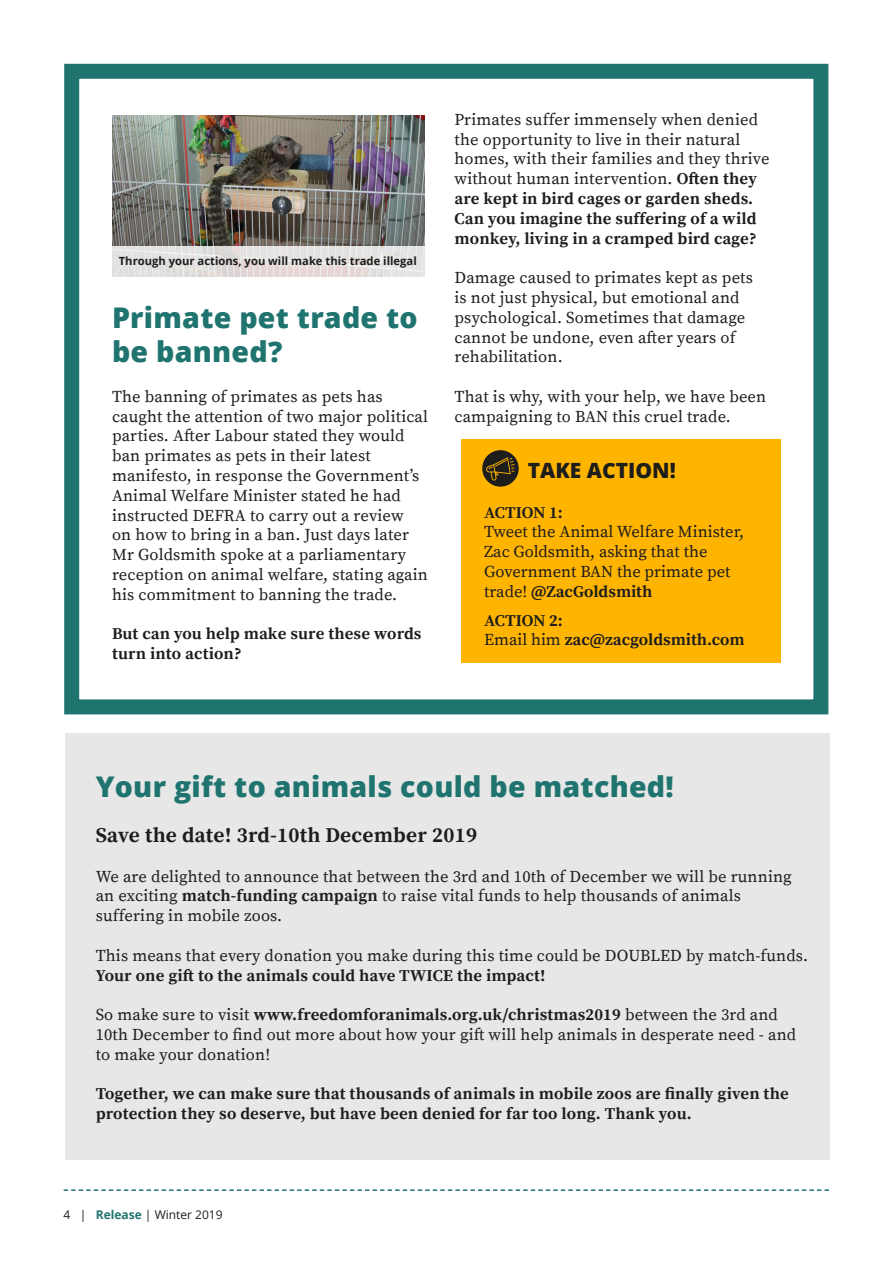
<style>
.page{position:relative;width:893px;height:1263px;background:#fff}
.page>*{position:absolute;margin:0;border:0;box-sizing:border-box;transform-origin:0 0}
.BODY{font:800 28.5px/34.2px "Open Sans";letter-spacing:.01em;color:#20746f}
.BODY-2{font:700 21px "Source Serif Pro";letter-spacing:.01em;color:#1d1d1b}
.t1{font:800 21px "Open Sans";color:#1d1d1b}
.BODY-3{font:16.5px/19.8px "Source Serif Pro";letter-spacing:.01em;color:#1d1d1b}
.BODY-4{font:700 16.5px/19.8px "Source Serif Pro";letter-spacing:.01em;color:#1d1d1b}
.t2{font:12px "Open Sans";color:#1d1d1b}
.t3{font:700 11.25px "Open Sans";color:#1d1d1b}
.s1{font-weight:700}
.s2{font-weight:400}
.s3{font-weight:700;color:#20746f}
</style>
<div class="page">
<svg style="left:64px;top:1189px;width:765px;height:2px"></svg>
<div style="left:65px;top:733px;width:764px;height:427px;background:#e7e7e7"></div>
<div style="left:461px;top:439px;width:319px;height:224px;background:#ffb400"></div>
<svg style="left:482px;top:450px;width:37px;height:37px"></svg>
<svg style="left:486px;top:457px;width:29px;height:24px"></svg>
<div style="left:64px;top:64px;width:764px;height:650px;border:15px solid #20746f"></div>
<img style="left:112px;top:116px;width:312px;height:130px">
<svg style="left:112px;top:246px;width:312px;height:31px;background:#e4e1e0"></svg>
<p class="t3" style="left:119px;top:253px;width:300px">Through your actions, you will make this trade illegal</p>
<p class="BODY" style="left:112px;top:299px;width:307px">Primate pet trade to be banned?</p>
<p class="BODY-3" style="left:112px;top:387px;width:318px">The banning of primates as pets has caught the attention of two major political parties. After Labour stated they would ban primates as pets in their latest manifesto, in response the Government’s Animal Welfare Minister stated he had instructed DEFRA to carry out a review<br>on how to bring in a ban. Just days later Mr Goldsmith spoke at a parliamentary reception on animal welfare, stating again his commitment to banning the trade.</p>
<p class="BODY-4" style="left:112px;top:625px;width:311px">But can you help make sure these words turn into action?</p>
<p class="BODY-3" style="left:454px;top:110px;width:316px">Primates suffer immensely when denied the opportunity to live in their natural homes, with their families and they thrive without human intervention. <span class="s1">Often they are kept in bird cages or garden sheds.<br>Can you imagine the suffering of a wild monkey, living in a cramped bird cage?</span></p>
<p class="BODY-3" style="left:454px;top:268px;width:300px">Damage caused to primates kept as pets is not just physical, but emotional and psychological. Sometimes that damage cannot be undone, even after years of rehabilitation.</p>
<p class="BODY-3" style="left:454px;top:387px;width:313px">That is why, with your help, we have been campaigning to BAN this cruel trade.</p>
<p class="t1" style="left:528px;top:454px;width:150px">TAKE ACTION!</p>
<p class="BODY-4" style="left:484px;top:503px;width:80px">ACTION 1:</p>
<p class="BODY-3" style="left:484px;top:523px;width:261px">Tweet the Animal Welfare Minister,<br>Zac Goldsmith, asking that the<br>Government BAN the primate pet trade! <span class="s1">@ZacGoldsmith</span></p>
<p class="BODY-4" style="left:484px;top:611px;width:80px">ACTION 2:</p>
<p class="BODY-4" style="left:484px;top:631px;width:262px"><span class="s2">Email him</span> zac@zacgoldsmith.com</p>
<p class="BODY" style="left:96px;top:768px;width:580px">Your gift to animals could be matched!</p>
<p class="BODY-2" style="left:96px;top:823px;width:383px">Save the date! 3rd-10th December 2019</p>
<p class="BODY-3" style="left:96px;top:867px;width:698px">We are delighted to announce that between the 3rd and 10th of December we will be running an exciting <span class="s1">match-funding campaign</span> to raise vital funds to help thousands of animals suffering in mobile zoos.</p>
<p class="BODY-3" style="left:96px;top:946px;width:714px">This means that every donation you make during this time could be DOUBLED by match-funds.<br><span class="s1">Your one gift to the animals could have TWICE the impact!</span></p>
<p class="BODY-3" style="left:96px;top:1005px;width:702px">So make sure to visit <span class="s1">www.freedomforanimals.org.uk/christmas2019</span> between the 3rd and<br>10th December to find out more about how your gift will help animals in desperate need - and to make your donation!</p>
<p class="BODY-4" style="left:96px;top:1085px;width:695px">Together, we can make sure that thousands of animals in mobile zoos are finally given the protection they so deserve, but have been denied for far too long. Thank you.</p>
<p class="t2" style="left:64px;top:1206px;width:161px">4 | <span class="s3">Release</span> | Winter 2019</p>
</div>
